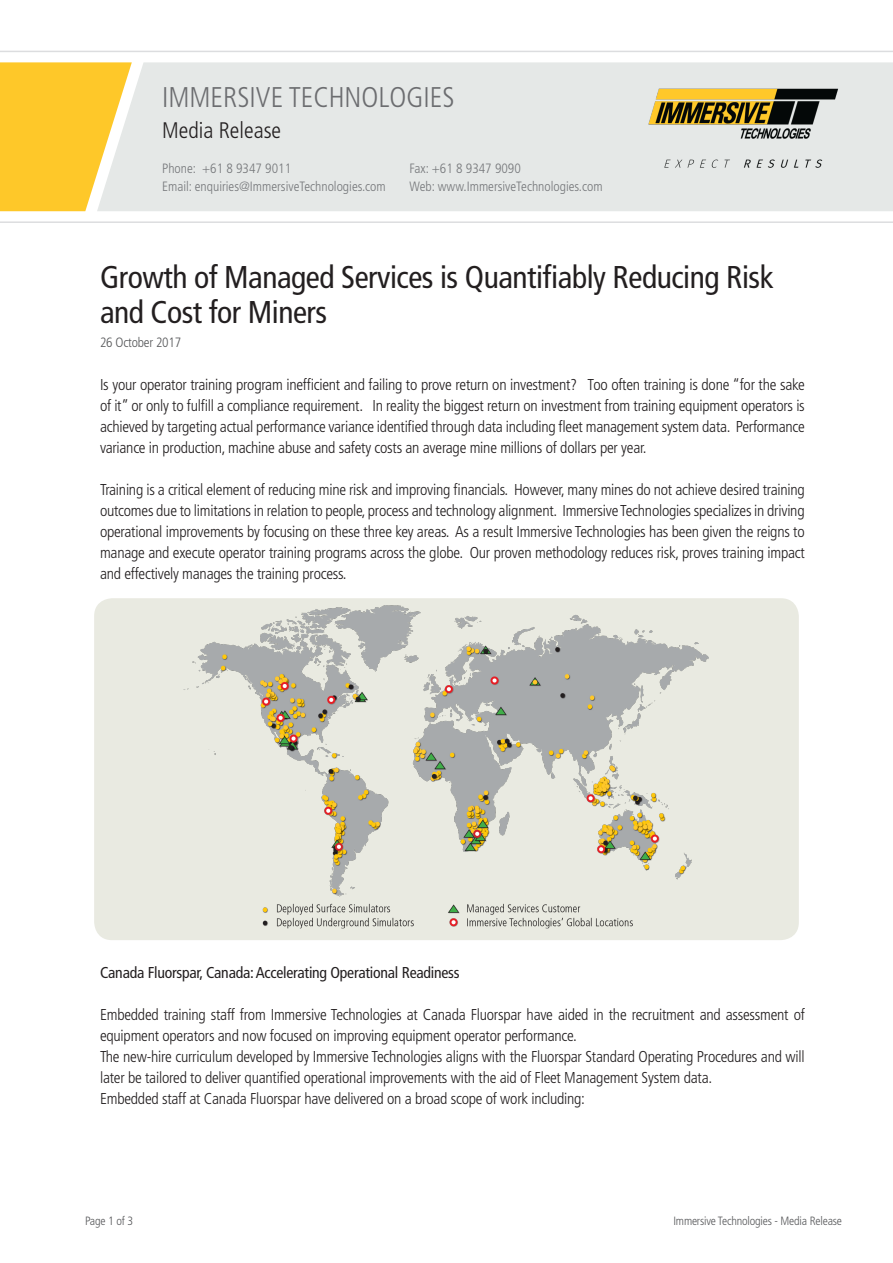
<style>
.page{position:relative;width:893px;height:1263px;background:#fff}
.page>*{position:absolute;margin:0;border:0;box-sizing:border-box;transform-origin:0 0}
.Headline{font:condensed 31.5px/34.5px "Frutiger LT Std";letter-spacing:-.015em;color:#231f20}
.t1{font:300 condensed 28.5px "Frutiger LT Std";color:#6c6d70}
.t2{font:300 condensed 22.5px "Frutiger LT Std";color:#231f20}
.Paragraph_1{font:300 condensed 15.75px/21px "Frutiger LT Std";letter-spacing:-.015em;color:#231f20;text-align:justify}
.Paragraph_1-2{font:condensed 15.75px "Frutiger LT Std";letter-spacing:-.015em;color:#231f20}
.t3{font:300 condensed 13.5px "Frutiger LT Std";color:#76787b}
.Date{font:300 condensed 13.5px "Frutiger LT Std";letter-spacing:-.015em;color:#57585a}
.Paragraph_1-3{font:300 condensed 12px "Frutiger LT Std";letter-spacing:-.015em;color:#57585a}
</style>
<div class="page">
<div style="left:0;top:62px;width:97px;height:149px;background:#fec829"></div>
<div style="left:97px;top:62px;width:796px;height:149px;background:#e5e8e7"></div>
<hr style="left:0;top:51px;width:893px;height:1px;background:#dcdddf">
<hr style="left:0;top:221px;width:893px;height:2px;background:#dcdddf">
<img style="left:643px;top:86px;width:197px;height:86px">
<div style="left:94px;top:598px;width:705px;height:342px;background:#e9eae1;border-radius:18px"></div>
<img style="left:184px;top:605px;width:525px;height:324px">
<h2 class="t1" style="left:162px;top:81px;width:294px">IMMERSIVE TECHNOLOGIES</h2>
<h3 class="t2" style="left:162px;top:118px;width:121px">Media Release</h3>
<p class="t3" style="left:162px;top:161px;width:131px">Phone: +61 8 9347 9011</p>
<p class="t3" style="left:410px;top:161px;width:113px">Fax: +61 8 9347 9090</p>
<p class="t3" style="left:162px;top:179px;width:225px">Email: enquiries@ImmersiveTechnologies.com</p>
<p class="t3" style="left:410px;top:179px;width:194px">Web: www.ImmersiveTechnologies.com</p>
<p class="t3" style="left:285px;top:161px;width:8px">6</p>
<p class="Headline" style="left:100px;top:260px;width:675px">Growth of Managed Services is Quantifiably Reducing Risk and Cost for Miners</p>
<p class="Date" style="left:100px;top:335px;width:83px">26 October 2017</p>
<p class="Paragraph_1" style="left:100px;top:374px;width:706px">Is your operator training program inefficient and failing to prove return on investment? Too often training is done “for the sake of it” or only to fulfill a compliance requirement. In reality the biggest return on investment from training equipment operators is achieved by targeting actual performance variance identified through data including fleet management system data. Performance variance in production, machine abuse and safety costs an average mine millions of dollars per year.</p>
<p class="Paragraph_1" style="left:100px;top:479px;width:706px">Training is a critical element of reducing mine risk and improving financials. However, many mines do not achieve desired training outcomes due to limitations in relation to people, process and technology alignment. Immersive Technologies specializes in driving operational improvements by focusing on these three key areas. As a result Immersive Technologies has been given the reigns to manage and execute operator training programs across the globe. Our proven methodology reduces risk, proves training impact and effectively manages the training process.</p>
<p class="Paragraph_1-2" style="left:100px;top:963px;width:361px">Canada Fluorspar, Canada: Accelerating Operational Readiness</p>
<p class="Paragraph_1" style="left:100px;top:1004px;width:706px">Embedded training staff from Immersive Technologies at Canada Fluorspar have aided in the recruitment and assessment of equipment operators and now focused on improving equipment operator performance.</p>
<p class="Paragraph_1" style="left:100px;top:1046px;width:706px">The new-hire curriculum developed by Immersive Technologies aligns with the Fluorspar Standard Operating Procedures and will later be tailored to deliver quantified operational improvements with the aid of Fleet Management System data.</p>
<p class="Paragraph_1" style="left:100px;top:1088px;width:486px">Embedded staff at Canada Fluorspar have delivered on a broad scope of work including:</p>
<p class="Paragraph_1-3" style="left:85px;top:1214px;width:50px">Page 1 of 3</p>
<p class="Paragraph_1-3" style="left:673px;top:1214px;width:170px">Immersive Technologies - Media Release</p>
</div>
